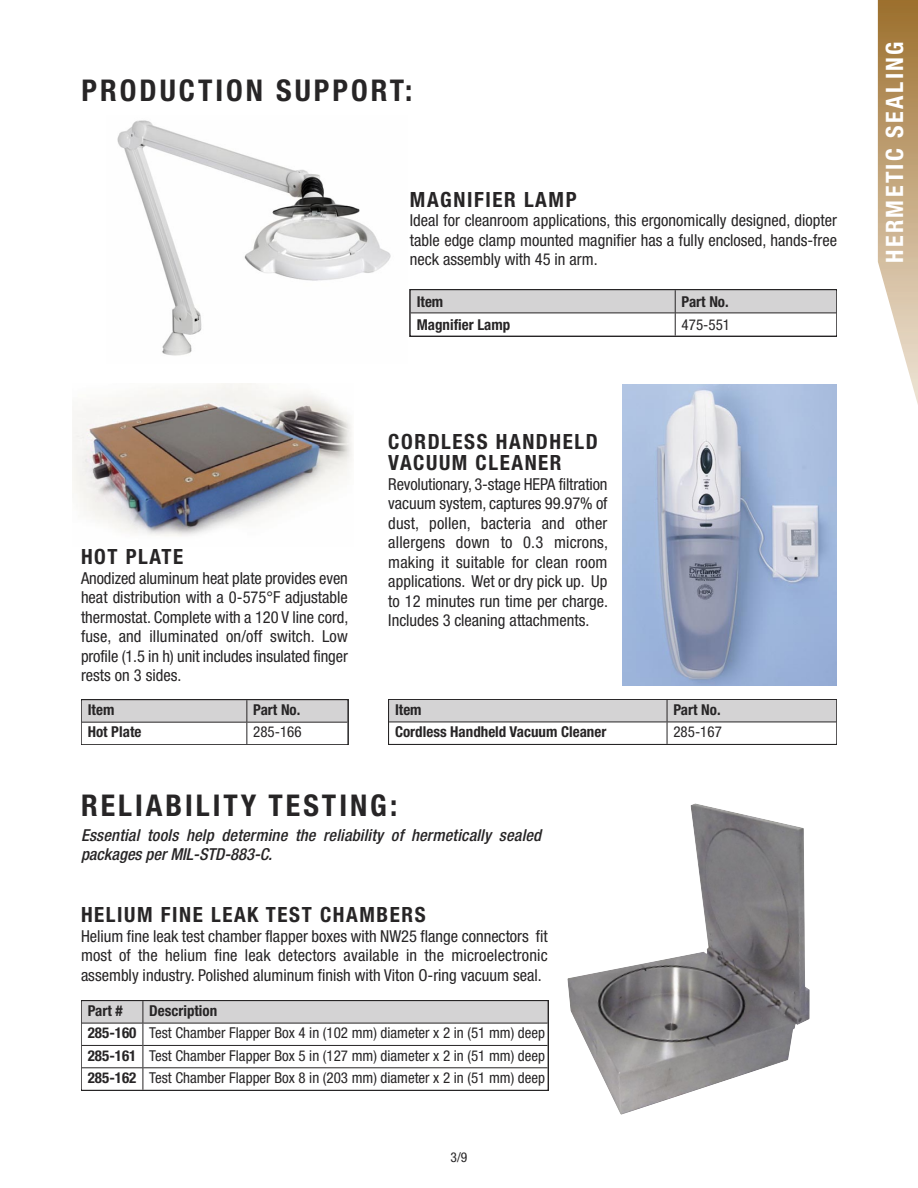
<style>
.page{position:relative;width:918px;height:1188px;background:#fff}
.page>*{position:absolute;margin:0;border:0;box-sizing:border-box;transform-origin:0 0}
.t1{font:700 condensed 30px "Helvetica Neue";letter-spacing:.1em;color:#272526}
.t2{font:700 condensed 24px "Helvetica Neue";letter-spacing:.1em;color:#fff}
.t3{font:700 condensed 21px/21px "Helvetica Neue";letter-spacing:.075em;color:#272526}
.t4{font:condensed 16.5px/19.5px "Helvetica Neue";color:#272526;text-align:justify}
.t5{font:italic 500 condensed 16.5px/19.5px "Helvetica Neue";letter-spacing:.01em;color:#272526}
.t6{font:condensed 15px/22.4px "Helvetica Neue";color:#272526}
.t7{font:700 condensed 15px "Helvetica Neue";color:#272526}
.t8{font:condensed 13.5px "Helvetica Neue";color:#272526}
.s1{font-weight:700}
</style>
<div class="page">
<img style="left:878px;top:0;width:40px;height:405px">
<img style="left:117px;top:120px;width:274px;height:236px">
<div style="left:410px;top:289px;width:265px;height:24px;background:#d4d3d4"></div>
<div style="left:675px;top:289px;width:162px;height:24px;background:#d4d3d4"></div>
<div style="left:410px;top:289px;width:427px;height:47px;border:2px solid #272526"></div>
<hr style="left:675px;top:290px;width:1px;height:46px;background:#272526">
<hr style="left:411px;top:313px;width:264px;height:1px;background:#272526">
<hr style="left:676px;top:313px;width:160px;height:1px;background:#272526">
<div style="left:388px;top:699px;width:279px;height:23px;background:#d4d3d4"></div>
<div style="left:667px;top:699px;width:170px;height:23px;background:#d4d3d4"></div>
<div style="left:388px;top:699px;width:449px;height:46px;border:2px solid #272526"></div>
<hr style="left:667px;top:700px;width:1px;height:44px;background:#272526">
<hr style="left:389px;top:722px;width:278px;height:1px;background:#272526">
<hr style="left:667px;top:722px;width:169px;height:1px;background:#272526">
<div style="left:81px;top:699px;width:166px;height:23px;background:#d4d3d4"></div>
<div style="left:247px;top:699px;width:101px;height:23px;background:#d4d3d4"></div>
<div style="left:81px;top:699px;width:267px;height:46px;border:2px solid #272526"></div>
<hr style="left:246px;top:700px;width:1px;height:44px;background:#272526">
<hr style="left:82px;top:722px;width:164px;height:1px;background:#272526">
<hr style="left:247px;top:722px;width:100px;height:1px;background:#272526">
<img style="left:72px;top:383px;width:280px;height:154px">
<img style="left:622px;top:385px;width:215px;height:301px">
<img style="left:567px;top:803px;width:243px;height:312px">
<div style="left:81px;top:1000px;width:62px;height:23px;background:#d4d3d4"></div>
<div style="left:143px;top:1000px;width:405px;height:23px;background:#d4d3d4"></div>
<div style="left:81px;top:1000px;width:467px;height:91px;border:2px solid #272526"></div>
<hr style="left:143px;top:1001px;width:1px;height:89px;background:#272526">
<hr style="left:82px;top:1023px;width:61px;height:1px;background:#272526">
<hr style="left:143px;top:1023px;width:405px;height:1px;background:#272526">
<hr style="left:82px;top:1045px;width:61px;height:1px;background:#272526">
<hr style="left:143px;top:1045px;width:405px;height:1px;background:#272526">
<hr style="left:82px;top:1067px;width:61px;height:1px;background:#272526">
<hr style="left:143px;top:1067px;width:405px;height:1px;background:#272526">
<h1 class="t1" style="left:82px;top:79px;width:332px">PRODUCTION SUPPORT:</h1>
<p class="t3" style="left:410px;top:191px;width:168px">MAGNIFIER LAMP</p>
<p class="t4" style="left:410px;top:212px;width:429px">Ideal for cleanroom applications, this ergonomically designed, diopter table edge clamp mounted magnifier has a fully enclosed, hands-free neck assembly with 45 in arm.</p>
<p class="t3" style="left:81px;top:548px;width:104px">HOT PLATE</p>
<p class="t4" style="left:81px;top:569px;width:269px">Anodized aluminum heat plate provides even heat distribution with a 0-575°F adjustable thermostat. Complete with a 120 V line cord, fuse, and illuminated on/off switch. Low profile (1.5 in h) unit includes insulated finger rests on 3 sides.</p>
<p class="t7" style="left:88px;top:704px;width:28px">Item</p>
<p class="t7" style="left:253px;top:704px;width:49px">Part No.</p>
<p class="t7" style="left:88px;top:727px;width:55px">Hot Plate</p>
<p class="t6" style="left:253px;top:722px;width:50px">285-166</p>
<p class="t7" style="left:417px;top:296px;width:28px">Item</p>
<p class="t7" style="left:682px;top:296px;width:49px">Part No.</p>
<p class="t7" style="left:417px;top:319px;width:95px">Magnifier Lamp</p>
<p class="t6" style="left:682px;top:315px;width:50px">475-551</p>
<p class="t3" style="left:388px;top:433px;width:211px">CORDLESS HANDHELD<br>VACUUM CLEANER</p>
<p class="t4" style="left:388px;top:475px;width:221px">Revolutionary, 3-stage HEPA filtration vacuum system, captures 99.97% of dust, pollen, bacteria and other allergens down to 0.3 microns, making it suitable for clean room applications. Wet or dry pick up. Up to 12 minutes run time per charge.<br>Includes 3 cleaning attachments.</p>
<p class="t7" style="left:395px;top:704px;width:28px">Item</p>
<p class="t7" style="left:673px;top:704px;width:49px">Part No.</p>
<p class="t7" style="left:395px;top:726px;width:213px">Cordless Handheld Vacuum Cleaner</p>
<p class="t6" style="left:673px;top:722px;width:50px">285-167</p>
<h1 class="t1" style="left:81px;top:795px;width:318px">RELIABILITY TESTING:</h1>
<p class="t5" style="left:81px;top:827px;width:465px">Essential tools help determine the reliability of hermetically sealed packages perMIL-STD-883-C.</p>
<p class="t3" style="left:81px;top:906px;width:346px">HELIUM FINE LEAK TEST CHAMBERS</p>
<p class="t4" style="left:81px;top:928px;width:468px">Helium fine leak test chamber flapper boxes with NW25 flange connectors fit most of the helium fine leak detectors available in the microelectronic assembly industry. Polished aluminum finish with Viton O-ring vacuum seal.</p>
<p class="t6" style="left:88px;top:1001px;width:459px;text-indent:62px"><span class="s1">Description<br>285-160</span> Test Chamber Flapper Box 4 in (102 mm) diameter x 2 in (51 mm) deep <span class="s1">285-161</span> Test Chamber Flapper Box 5 in (127 mm) diameter x 2 in (51 mm) deep <span class="s1">285-162</span> Test Chamber Flapper Box 8 in (203 mm) diameter x 2 in (51 mm) deep</p>
<p class="t7" style="left:88px;top:1005px;width:36px">Part #</p>
<p class="t8" style="left:451px;top:1153px;width:18px">3/9</p>
<h2 class="t2" style="left:886px;top:263px;width:223px;rotate:-90deg">HERMETIC SEALING</h2>
</div>
